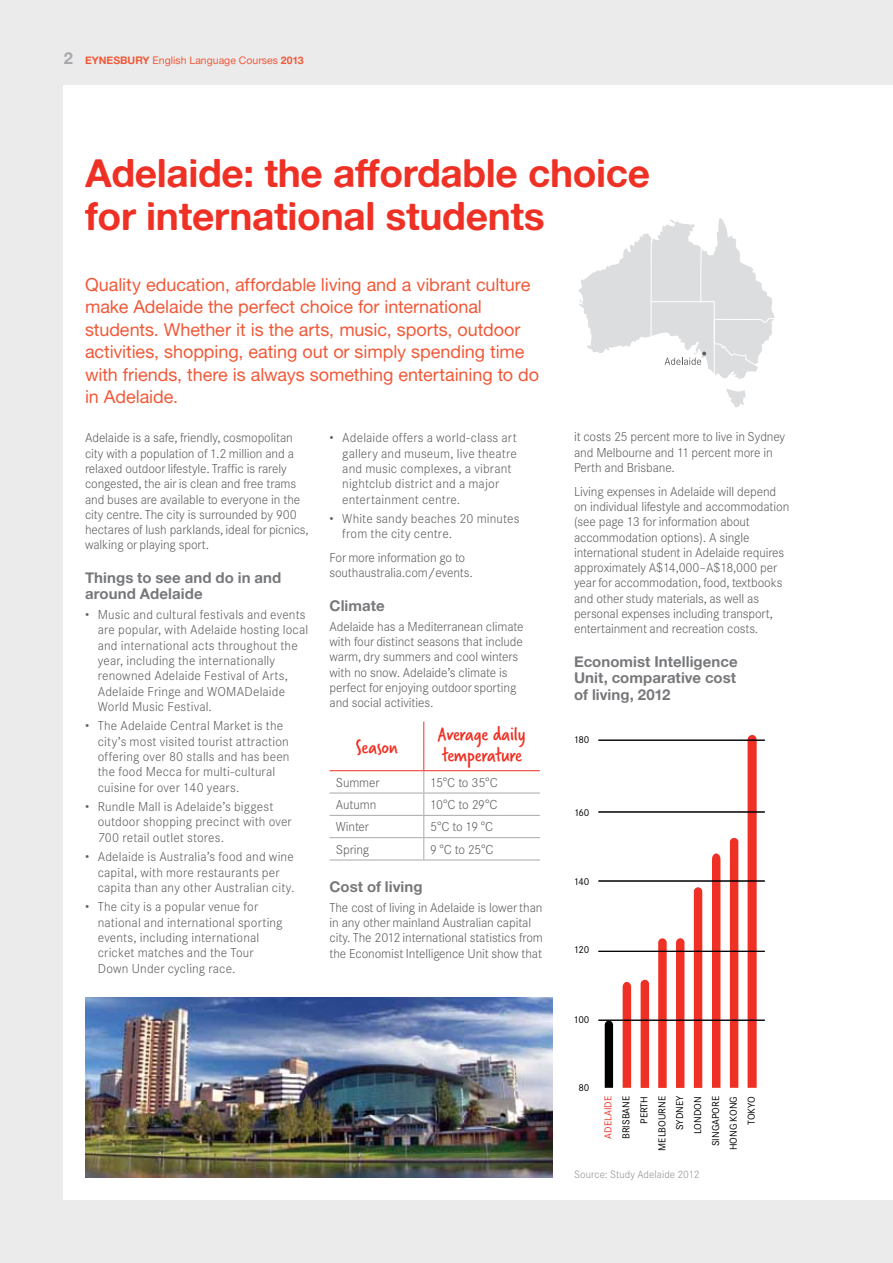
<style>
.page{position:relative;width:893px;height:1263px;background:#ebebec}
.page>*{position:absolute;margin:0;border:0;box-sizing:border-box;transform-origin:0 0}
.t1{font:39px/43.5px "Alte Haas Grotesk Bold";letter-spacing:-.01em;color:#ee3124}
.t2{font:21px/21px "Verveine";letter-spacing:-.01em;color:#ee3124}
.t3{font:18px/22.5px "Alte Haas Grotesk";letter-spacing:-.005em;color:#f15938}
.t4{font:15px/16.5px "Alte Haas Grotesk Bold";letter-spacing:.005em;color:#77787b}
.t5{font:300 12.75px/15.3px "Corporate SBQ";letter-spacing:-.01em;color:#5f6062}
.t6{font:300 12.75px/15.3px "Corporate SBQ";letter-spacing:.01em;color:#5f6062}
.t7{font:10.5px "Alte Haas Grotesk";color:#f15938}
.t8{font:300 10.5px "Corporate SBQ";letter-spacing:.005em;color:#939598}
.t9{font:9.75px "Corporate SBQ";color:#000}
.t10{font:9.75px "Corporate SBQ";color:#ee3124}
.s1{font-family:"Alte Haas Grotesk Bold";font-size:16.5px;color:#a7a9ac}
.s2{font-family:"Alte Haas Grotesk Bold"}
</style>
<div class="page">
<div style="left:64px;top:85px;width:829px;height:1114px;background:#fff"></div>
<div style="left:694px;top:887px;width:8px;height:201px;background:#ee3124"></div>
<svg style="left:748px;top:735px;width:9px;height:353px;background:#ec382b"></svg>
<div style="left:712px;top:853px;width:8px;height:235px;background:#ee3124"></div>
<div style="left:730px;top:838px;width:8px;height:250px;background:#ee3124"></div>
<svg style="left:605px;top:1021px;width:8px;height:67px"></svg>
<svg style="left:623px;top:982px;width:8px;height:106px"></svg>
<svg style="left:658px;top:938px;width:9px;height:150px"></svg>
<svg style="left:676px;top:938px;width:8px;height:150px"></svg>
<svg style="left:641px;top:980px;width:8px;height:108px"></svg>
<hr style="left:598px;top:740px;width:167px;height:1px;background:#000">
<hr style="left:598px;top:811px;width:167px;height:1px;background:#000">
<hr style="left:598px;top:880px;width:167px;height:1px;background:#000">
<hr style="left:598px;top:951px;width:167px;height:1px;background:#000">
<hr style="left:598px;top:1020px;width:167px;height:1px;background:#000">
<svg style="left:579px;top:218px;width:196px;height:189px"></svg>
<img style="left:85px;top:998px;width:468px;height:180px">
<hr style="left:330px;top:793px;width:94px;height:1px;background:#a7a9ac">
<hr style="left:330px;top:815px;width:94px;height:1px;background:#a7a9ac">
<hr style="left:330px;top:837px;width:94px;height:1px;background:#a7a9ac">
<svg style="left:423px;top:771px;width:1px;height:89px"></svg>
<hr style="left:330px;top:860px;width:94px;height:1px;background:#a7a9ac">
<hr style="left:424px;top:860px;width:116px;height:1px;background:#a7a9ac">
<hr style="left:423px;top:722px;width:1px;height:48px;background:#ee3124">
<hr style="left:330px;top:770px;width:94px;height:1px;background:#ee3124">
<hr style="left:424px;top:770px;width:116px;height:1px;background:#ee3124">
<hr style="left:424px;top:793px;width:116px;height:1px;background:#a7a9ac">
<hr style="left:424px;top:815px;width:116px;height:1px;background:#a7a9ac">
<hr style="left:424px;top:837px;width:116px;height:1px;background:#a7a9ac">
<p class="t7" style="left:64px;top:54px;width:241px"><span class="s1">2</span> <span class="s2">EYNESBURY</span> English Language Courses <span class="s2">2013</span></p>
<h1 class="t1" style="left:85px;top:150px;width:567px">Adelaide: the affordable choice for international students</h1>
<p class="t3" style="left:85px;top:273px;width:456px">Quality education, affordable living and a vibrant culture make Adelaide the perfect choice for international students. Whether it is the arts, music, sports, outdoor activities, shopping, eating out or simply spending time with friends, there is always something entertaining to do in Adelaide.</p>
<p class="t5" style="left:85px;top:430px;width:225px">Adelaide is a safe, friendly, cosmopolitan city with a population of 1.2 million and a relaxed outdoor lifestyle. Traffic is rarely congested, the air is clean and free trams and buses are available to everyone in the city centre. The city is surrounded by 900 hectares of lush parklands, ideal for picnics, walking or playing sport.</p>
<p class="t4" style="left:85px;top:569px;width:198px">Things to see and do in and around Adelaide</p>
<p class="t6" style="left:98px;top:607px;width:212px;text-indent:-13px">• Music and cultural festivals and events are popular, with Adelaide hosting local and international acts throughout the year, including the internationally renowned Adelaide Festival of Arts, Adelaide Fringe and WOMADelaide World Music Festival.</p>
<p class="t6" style="left:98px;top:718px;width:193px;text-indent:-13px">• The Adelaide Central Market is the city’s most visited tourist attraction offering over 80 stalls and has been the food Mecca for multi-cultural cuisine for over 140 years.</p>
<p class="t6" style="left:98px;top:799px;width:196px;text-indent:-13px">• Rundle Mall is Adelaide’s biggest outdoor shopping precinct with over<br>700 retail outlet stores.</p>
<p class="t6" style="left:98px;top:849px;width:198px;text-indent:-13px">• Adelaide is Australia’s food and wine capital, with more restaurants per capita than any other Australian city.</p>
<p class="t6" style="left:98px;top:899px;width:186px;text-indent:-13px">• The city is a popular venue for national and international sporting events, including international cricket matches and the Tour<br>Down Under cycling race.</p>
<p class="t6" style="left:342px;top:430px;width:176px;text-indent:-13px">• Adelaide offers a world-class art gallery and museum, live theatre and music complexes, a vibrant nightclub district and a major entertainment centre.</p>
<p class="t6" style="left:342px;top:511px;width:179px;text-indent:-13px">• White sandy beaches 20 minutes from the city centre.</p>
<p class="t5" style="left:330px;top:550px;width:145px">For more information go to southaustralia.com/events.</p>
<p class="t4" style="left:330px;top:597px;width:57px">Climate</p>
<p class="t5" style="left:330px;top:619px;width:195px">Adelaide has a Mediterranean climate with four distinct seasons that include warm, dry summers and cool winters with no snow. Adelaide’s climate is perfect for enjoying outdoor sporting and social activities.</p>
<h2 class="t2" style="left:355px;top:737px;width:44px">Season</h2>
<h2 class="t2" style="left:438px;top:723px;width:89px">Average daily temperature</h2>
<p class="t5" style="left:336px;top:775px;width:45px">Summer</p>
<p class="t5" style="left:430px;top:775px;width:69px">15°C to 35°C</p>
<p class="t5" style="left:336px;top:797px;width:42px">Autumn</p>
<p class="t5" style="left:430px;top:797px;width:69px">10°C to 29°C</p>
<p class="t5" style="left:336px;top:819px;width:35px">Winter</p>
<p class="t5" style="left:430px;top:819px;width:64px">5°C to 19 °C</p>
<p class="t5" style="left:336px;top:842px;width:35px">Spring</p>
<p class="t5" style="left:430px;top:842px;width:65px">9 °C to 25°C</p>
<p class="t4" style="left:330px;top:878px;width:95px">Cost of living</p>
<p class="t5" style="left:330px;top:900px;width:215px">The cost of living in Adelaide is lower than in any other mainland Australian capital city. The 2012 international statistics from the Economist Intelligence Unit show that</p>
<p class="t5" style="left:574px;top:429px;width:213px">it costs 25 percent more to live in Sydney and Melbourne and 11 percent more in<br>Perth and Brisbane.</p>
<p class="t5" style="left:574px;top:484px;width:217px">Living expenses in Adelaide will depend on individual lifestyle and accommodation (see page 13 for information about accommodation options). A single international student in Adelaide requires approximately A$14,000–A$18,000 per year for accommodation, food, textbooks and other study materials, as well as personal expenses including transport, entertainment and recreation costs.</p>
<p class="t4" style="left:574px;top:653px;width:165px;text-align:justify">Economist Intelligence Unit, comparative cost of living, 2012</p>
<p class="t9" style="left:573px;top:734px;width:18px">180</p>
<p class="t9" style="left:574px;top:807px;width:17px">160</p>
<p class="t9" style="left:573px;top:876px;width:17px">140</p>
<p class="t9" style="left:573px;top:944px;width:17px">120</p>
<p class="t9" style="left:573px;top:1013px;width:18px">100</p>
<p class="t9" style="left:578px;top:1082px;width:13px">80</p>
<p class="t9" style="left:674px;top:1130px;width:36px;rotate:-90deg">SYDNEY</p>
<p class="t9" style="left:620px;top:1139px;width:45px;rotate:-90deg">BRISBANE</p>
<p class="t9" style="left:656px;top:1151px;width:56px;rotate:-90deg">MELBOURNE</p>
<p class="t10" style="left:602px;top:1138px;width:44px;rotate:-90deg">ADELAIDE</p>
<p class="t9" style="left:746px;top:1125px;width:30px;rotate:-90deg">TOKYO</p>
<p class="t9" style="left:710px;top:1146px;width:52px;rotate:-90deg">SINGAPORE</p>
<p class="t9" style="left:728px;top:1150px;width:56px;rotate:-90deg">HONG KONG</p>
<p class="t9" style="left:638px;top:1124px;width:29px;rotate:-90deg">PERTH</p>
<p class="t9" style="left:692px;top:1134px;width:39px;rotate:-90deg">LONDON</p>
<p class="t8" style="left:574px;top:1168px;width:127px">Source: Study Adelaide 2012</p>
</div>
